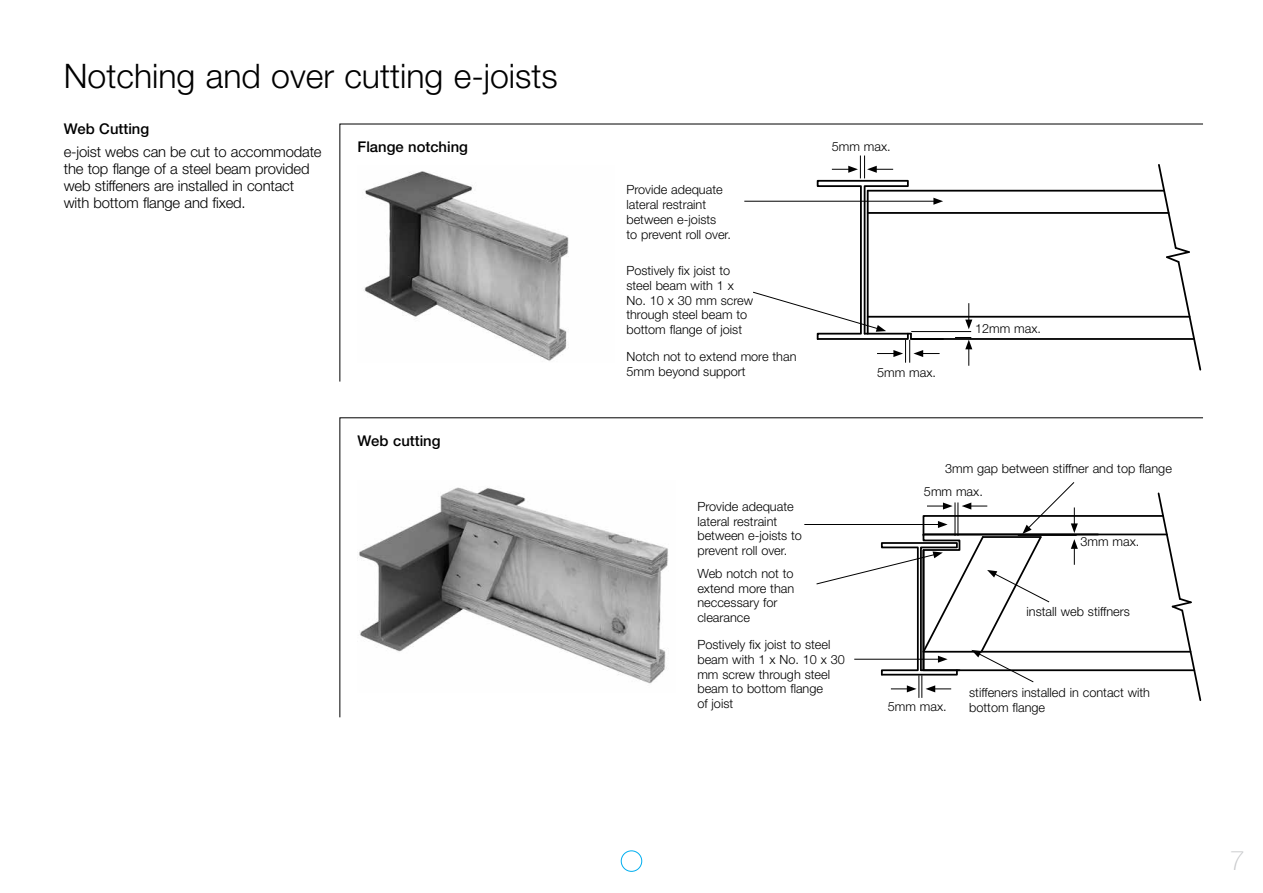
<style>
.page{position:relative;width:1263px;height:893px;background:#fff}
.page>*{position:absolute;margin:0;border:0;box-sizing:border-box;transform-origin:0 0}
.t1{font:300 33.9px "Helvetica Neue LT Std";color:#000}
.t2{font:100 27px "Helvetica Neue LT Std";color:#c9cacc}
.t3{font:300 14.85px/17px "Helvetica Neue LT Std";letter-spacing:-.01em;color:#000}
.t4{font:500 14.85px "Helvetica Neue LT Std";color:#000}
.t5{font:300 12.75px/14.9px "Helvetica Neue LT Std";color:#000}
</style>
<div class="page">
<div style="left:621px;top:850px;width:21px;height:22px;border:1px solid #00aeef;border-radius:50%"></div>
<svg style="left:339px;top:123px;width:864px;height:259px"></svg>
<svg style="left:339px;top:417px;width:864px;height:301px"></svg>
<hr style="left:911px;top:338px;width:283px;height:2px;background:#000">
<hr style="left:868px;top:190px;width:296px;height:2px;background:#000">
<hr style="left:868px;top:212px;width:300px;height:2px;background:#000">
<hr style="left:868px;top:316px;width:321px;height:2px;background:#000">
<svg style="left:1157px;top:163px;width:45px;height:209px"></svg>
<hr style="left:744px;top:201px;width:192px;height:1px;background:#000">
<svg style="left:752px;top:156px;width:191px;height:207px"></svg>
<hr style="left:911px;top:331px;width:60px;height:1px;background:#000">
<svg style="left:965px;top:303px;width:7px;height:26px"></svg>
<svg style="left:955px;top:337px;width:17px;height:29px"></svg>
<img style="left:358px;top:166px;width:257px;height:197px">
<hr style="left:804px;top:524px;width:136px;height:1px;background:#000">
<svg style="left:815px;top:481px;width:387px;height:221px"></svg>
<img style="left:358px;top:481px;width:318px;height:212px">
<h1 class="t1" style="left:64px;top:55px;width:495px">Notching and over cutting e-joists</h1>
<p class="t4" style="left:64px;top:120px;width:87px">Web Cutting</p>
<p class="t3" style="left:64px;top:143px;width:259px">e‑joist webs can be cut to accommodate the top flange of a steel beam provided web stiffeners are installed in contact with bottom flange and fixed.</p>
<p class="t4" style="left:358px;top:138px;width:112px">Flange notching</p>
<p class="t4" style="left:358px;top:432px;width:84px">Web cutting</p>
<p class="t5" style="left:626px;top:182px;width:106px">Provide adequate lateral restraint between e-joists<br>to prevent roll over.</p>
<p class="t5" style="left:626px;top:263px;width:128px">Postively fix joist to steel beam with 1 x<br>No. 10 x 30 mm screw through steel beam to bottom flange of joist</p>
<p class="t5" style="left:626px;top:349px;width:172px">Notch not to extend more than<br>5mm beyond support</p>
<p class="t5" style="left:832px;top:139px;width:60px">5mm max.</p>
<p class="t5" style="left:877px;top:365px;width:60px">5mm max.</p>
<p class="t5" style="left:975px;top:321px;width:67px">12mm max.</p>
<p class="t5" style="left:697px;top:499px;width:106px">Provide adequate lateral restraint between e-joists to prevent roll over.</p>
<p class="t5" style="left:697px;top:566px;width:98px">Web notch not to extend more than neccessary for clearance</p>
<p class="t5" style="left:945px;top:460px;width:228px">3mm gap between stiffner and top flange</p>
<p class="t5" style="left:924px;top:484px;width:60px">5mm max.</p>
<p class="t5" style="left:1080px;top:534px;width:60px">3mm max.</p>
<p class="t5" style="left:1026px;top:604px;width:105px">install web stiffners</p>
<p class="t5" style="left:697px;top:637px;width:149px">Postively fix joist to steel beam with 1 x No. 10 x 30 mm screw through steel beam to bottom flange<br>of joist</p>
<p class="t5" style="left:888px;top:699px;width:60px">5mm max.</p>
<p class="t5" style="left:969px;top:684px;width:182px">stiffeners installed in contact with bottom flange</p>
<h2 class="t2" style="left:1230px;top:845px;width:17px">7</h2>
</div>
